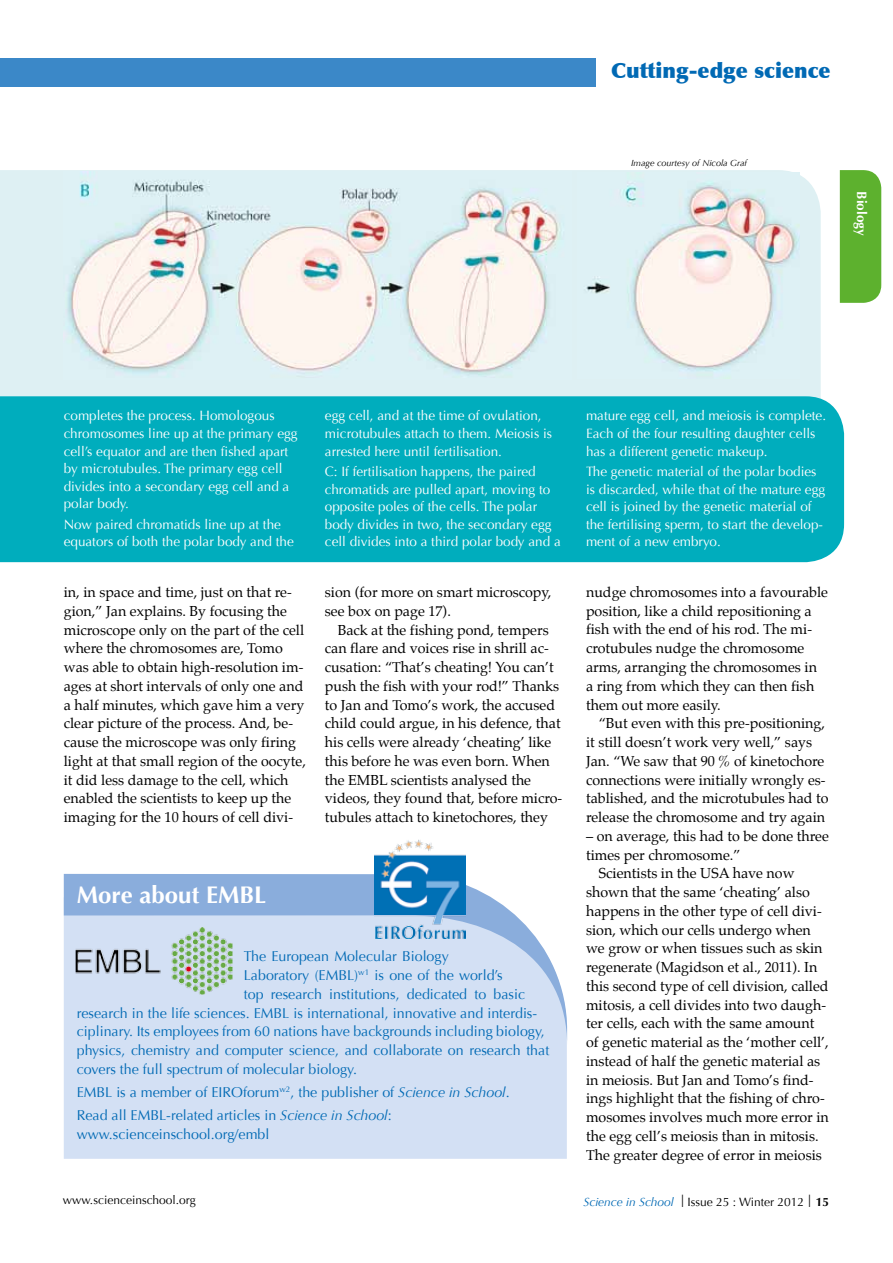
<style>
.page{position:relative;width:893px;height:1263px;background:#fff}
.page>*{position:absolute;margin:0;border:0;box-sizing:border-box;transform-origin:0 0}
.t1{font:700 24px "Optima";color:#fff}
.t2{font:900 21px "Optima";color:#0069b4}
.t3{font:14.25px/18.8px "Palatino";color:#000}
.t4{font:14.25px/23px "Optima";color:#0069b4}
.t5{font:13.5px/17.5px "Optima";color:#fff}
.t6{font:700 13.5px "Optima";color:#fff}
.t7{font:12px "Optima";color:#000}
.t8{font:italic 9px "Optima";color:#000}
.s1{font-style:italic}
.s2{font-style:italic;color:#0069b4}
.s3{font-family:"Helvetica Neue LT Pro";font-weight:100;font-size:17.25px}
.s4{font-weight:700}
</style>
<div class="page">
<div style="left:840px;top:170px;width:41px;height:133px;background:#5db12e"></div>
<div style="left:0;top:170px;width:821px;height:226px;background:#def0f3"></div>
<div style="left:0;top:396px;width:844px;height:166px;background:#00adbd"></div>
<div style="left:0;top:58px;width:595px;height:28px;background:#3b88c8"></div>
<div style="left:64px;top:1045px;width:503px;height:114px;background:#d3e0f4"></div>
<svg style="left:64px;top:874px;width:503px;height:171px;background:#c5d6ef"></svg>
<img style="left:375px;top:840px;width:91px;height:98px">
<img style="left:76px;top:927px;width:156px;height:67px">
<img style="left:64px;top:171px;width:507px;height:209px">
<img style="left:577px;top:172px;width:222px;height:206px">
<h2 class="t2" style="left:611px;top:58px;width:221px">Cutting-edge science</h2>
<p class="t8" style="left:631px;top:158px;width:117px">Image courtesy of Nicola Graf</p>
<p class="t6" style="left:870px;top:191px;width:46px;rotate:90deg">Biology</p>
<p class="t5" style="left:64px;top:407px;width:235px">completes the process. Homologous chromosomes line up at the primary egg cell’s equator and are then fished apart by microtubules. The primary egg cell divides into a secondary egg cell and a polar body.</p>
<p class="t5" style="left:64px;top:516px;width:232px">Now paired chromatids line up at the equators of both the polar body and the</p>
<p class="t3" style="left:64px;top:583px;width:244px">in, in space and time, just on that re&shy;gion,” Jan explains. By focusing the microscope only on the part of the cell where the chromosomes are, Tomo was able to obtain high-resolution im&shy;ages at short intervals of only one and a half minutes, which gave him a very clear picture of the process. And, be&shy;cause the microscope was only firing light at that small region of the oocyte, it did less damage to the cell, which enabled the scientists to keep up the imaging for the 10 hours of cell divi-</p>
<p class="t5" style="left:325px;top:407px;width:229px">egg cell, and at the time of ovulation, microtubules attach to them. Meiosis is arrested here until fertilisation.</p>
<p class="t5" style="left:325px;top:463px;width:237px">C: If fertilisation happens, the paired chromatids are pulled apart, moving to opposite poles of the cells. The polar body divides in two, the secondary egg cell divides into a third polar body and a</p>
<p class="t3" style="left:325px;top:583px;width:228px">sion (for more on smart microscopy, see box on page 17).</p>
<p class="t3" style="left:325px;top:620px;width:239px;text-indent:13px">Back at the fishing pond, tempers can flare and voices rise in shrill ac&shy;cusation: “That’s cheating! You can’t push the fish with your rod!” Thanks to Jan and Tomo’s work, the accused child could argue, in his defence, that his cells were already ‘cheating’ like this before he was even born. When the EMBL scientists analysed the videos, they found that, before micro&shy;tubules attach to kinetochores, they</p>
<h1 class="t1" style="left:77px;top:881px;width:191px">More about EMBL</h1>
<p class="t4" style="left:244px;top:945px;width:206px">The European Molecular Biology</p>
<p class="t4" style="left:244px;top:964px;width:260px">Laboratory (EMBL)<sup>w1</sup> is one of the world’s</p>
<p class="t4" style="left:244px;top:983px;width:283px">top research institutions, dedicated to basic</p>
<p class="t4" style="left:77px;top:1001px;width:462px">research in the life sciences. EMBL is international, innovative and interdis-</p>
<p class="t4" style="left:77px;top:1020px;width:470px">ciplinary. Its employees from 60 nations have backgrounds including biology,</p>
<p class="t4" style="left:77px;top:1039px;width:474px">physics, chemistry and computer science, and collaborate on research that</p>
<p class="t4" style="left:77px;top:1058px;width:282px">covers the full spectrum of molecular biology.</p>
<p class="t4" style="left:77px;top:1081px;width:434px">EMBL is a member of EIROforum<sup>w2</sup>, the publisher of <span class="s1">Science in School</span>.<br>Read all EMBL-related articles in <span class="s1">Science in School</span>:</p>
<p class="t4" style="left:77px;top:1122px;width:194px">www.scienceinschool.org/embl</p>
<p class="t7" style="left:63px;top:1192px;width:134px">www.scienceinschool.org</p>
<p class="t5" style="left:586px;top:407px;width:242px">mature egg cell, and meiosis is complete.<br>Each of the four resulting daughter cells has a different genetic makeup.</p>
<p class="t5" style="left:586px;top:463px;width:241px">The genetic material of the polar bodies is discarded, while that of the mature egg cell is joined by the genetic material of the fertilising sperm, to start the develop&shy;ment of a new embryo.</p>
<p class="t3" style="left:586px;top:583px;width:243px">nudge chromosomes into a favourable position, like a child repositioning a fish with the end of his rod. The mi&shy;crotubules nudge the chromosome arms, arranging the chromosomes in<br>a ring from which they can then fish them out more easily.</p>
<p class="t3" style="left:586px;top:714px;width:244px;text-indent:13px">“But even with this pre-positioning, it still doesn’t work very well,” says Jan. “We saw that 90 % of kinetochore connections were initially wrongly es&shy;tablished, and the microtubules had to release the chromosome and try again</p>
<p class="t3" style="left:586px;top:826px;width:244px">– on average, this had to be done three</p>
<p class="t3" style="left:586px;top:845px;width:156px">times per chromosome.”</p>
<p class="t3" style="left:599px;top:864px;width:197px">Scientists in the USA have now</p>
<p class="t3" style="left:586px;top:883px;width:225px">shown that the same ‘cheating’ also</p>
<p class="t3" style="left:586px;top:901px;width:237px">happens in the other type of cell divi-</p>
<p class="t3" style="left:586px;top:920px;width:226px">sion, which our cells undergo when</p>
<p class="t3" style="left:586px;top:939px;width:238px">we grow or when tissues such as skin</p>
<p class="t3" style="left:586px;top:958px;width:233px">regenerate (Magidson et al., 2011). In</p>
<p class="t3" style="left:586px;top:976px;width:244px">this second type of cell division, called</p>
<p class="t3" style="left:586px;top:995px;width:242px">mitosis, a cell divides into two daugh-</p>
<p class="t3" style="left:586px;top:1014px;width:230px">ter cells, each with the same amount</p>
<p class="t3" style="left:586px;top:1033px;width:244px">of genetic material as the ‘mother cell’,</p>
<p class="t3" style="left:586px;top:1051px;width:236px">instead of half the genetic material as</p>
<p class="t3" style="left:586px;top:1070px;width:229px">in meiosis. But Jan and Tomo’s find-</p>
<p class="t3" style="left:586px;top:1089px;width:240px">ings highlight that the fishing of chro-</p>
<p class="t3" style="left:586px;top:1108px;width:244px">mosomes involves much more error in</p>
<p class="t3" style="left:586px;top:1126px;width:234px">the egg cell’s meiosis than in mitosis.</p>
<p class="t3" style="left:586px;top:1145px;width:237px">The greater degree of error in meiosis</p>
<p class="t7" style="left:583px;top:1195px;width:247px"><span class="s2">Science in School</span> <span class="s3">I</span> Issue 25 : Winter 2012 <span class="s3">I</span> <span class="s4">15</span></p>
</div>
